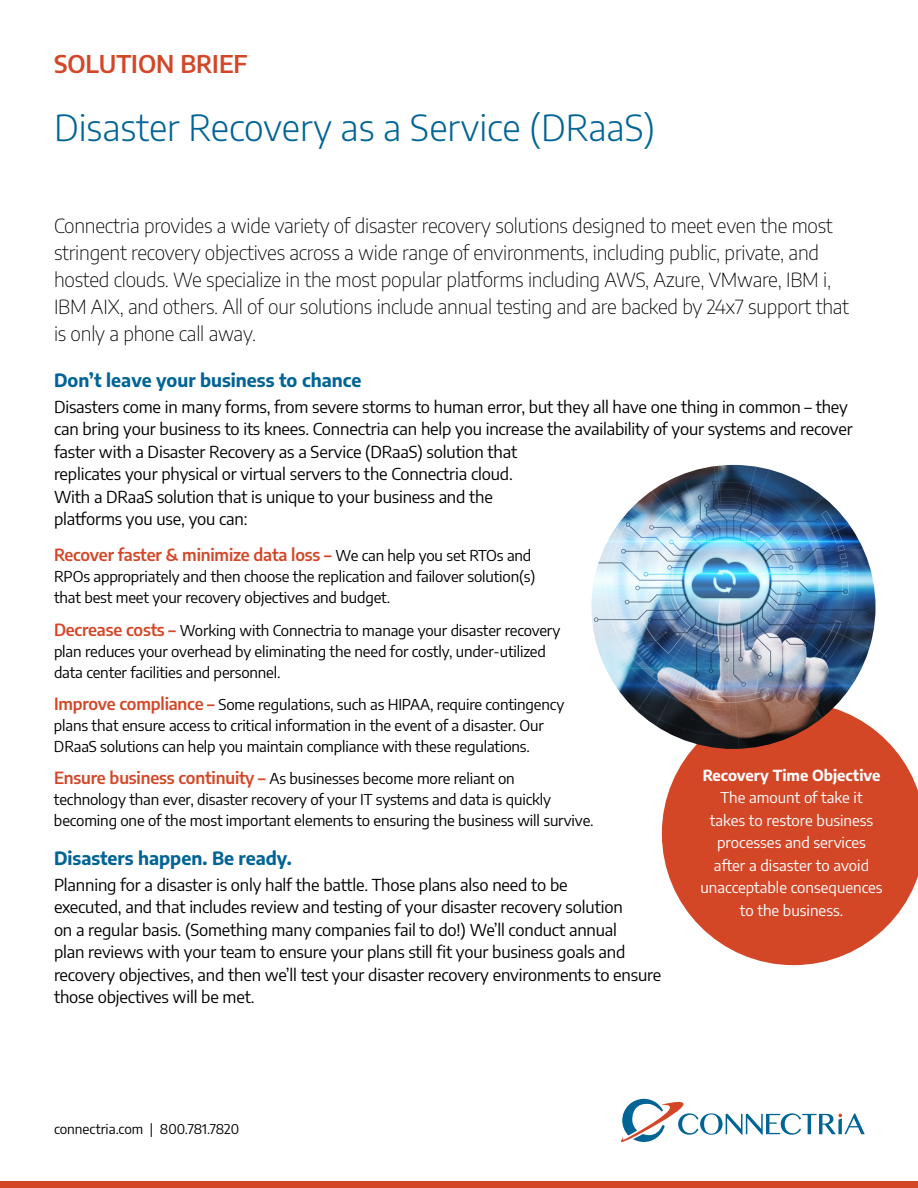
<style>
.page{position:relative;width:918px;height:1188px;background:#fff}
.page>*{position:absolute;margin:0;border:0;box-sizing:border-box;transform-origin:0 0}
.t1{font:300 36px "Encode Sans";color:#006495}
.t2{font:600 24px "Encode Sans";color:#d34727}
.t3{font:200 19.5px/27px "Encode Sans";letter-spacing:-.01em;color:#000}
.t4{font:700 18px "Encode Sans";color:#006495}
.t5{font:16.5px/22.5px "Encode Sans";letter-spacing:-.01em;color:#000}
.t6{font:600 16.5px "Encode Sans";letter-spacing:-.01em;color:#d34727}
.t7{font:15px/21px "Encode Sans";letter-spacing:-.01em;color:#000}
.t8{font:15px/22.5px "Encode Sans";color:#fff;text-align:center}
.t9{font:700 15px "Encode Sans";color:#fff}
.t10{font:13.5px "Encode Sans";color:#000}
.s1{font-weight:400;font-size:15px;color:#000}
.s2{font-weight:600;font-size:16.5px;color:#d34727}
</style>
<div class="page">
<div style="left:0;top:1181px;width:918px;height:7px;background:#d34727"></div>
<svg style="left:621px;top:1098px;width:244px;height:45px"></svg>
<svg style="left:662px;top:708px;width:256px;height:257px;fill:#d34727"></svg>
<img style="left:591px;top:465px;width:285px;height:284px;border-radius:142px">
<h2 class="t2" style="left:54px;top:46px;width:195px">SOLUTION BRIEF</h2>
<h1 class="t1" style="left:54px;top:103px;width:603px">Disaster Recovery as a Service (DRaaS)</h1>
<p class="t3" style="left:54px;top:211px;width:797px">Connectria provides a wide variety of disaster recovery solutions designed to meet even the most stringent recovery objectives across a wide range of environments, including public, private, and hosted clouds. We specialize in the most popular platforms including AWS, Azure, VMware, IBM i, IBM AIX, and others. All of our solutions include annual testing and are backed by 24x7 support that is only a phone call away.</p>
<p class="t4" style="left:54px;top:367px;width:309px">Don’t leave your business to chance</p>
<p class="t5" style="left:54px;top:395px;width:800px">Disasters come in many forms, from severe storms to human error, but they all have one thing in common – they can bring your business to its knees. Connectria can help you increase the availability of your systems and recover faster with a Disaster Recovery as a Service (DRaaS) solution that<br>replicates your physical or virtual servers to the Connectria cloud.<br>With a DRaaS solution that is unique to your business and the<br>platforms you use, you can:</p>
<p class="t6" style="left:54px;top:543px;width:479px">Recover faster &amp; minimize data loss – <span class="s1">We can help you set RTOs and</span></p>
<p class="t7" style="left:54px;top:566px;width:483px">RPOs appropriately and then choose the replication and failover solution(s) that best meet your recovery objectives and budget.</p>
<p class="t7" style="left:54px;top:619px;width:508px"><span class="s2">Decrease costs –</span> Working with Connectria to manage your disaster recovery plan reduces your overhead by eliminating the need for costly, under-utilized data center facilities and personnel.</p>
<p class="t7" style="left:54px;top:693px;width:512px"><span class="s2">Improve compliance –</span> Some regulations, such as HIPAA, require contingency plans that ensure access to critical information in the event of a disaster. Our<br>DRaaS solutions can help you maintain compliance with these regulations.</p>
<p class="t7" style="left:54px;top:767px;width:541px"><span class="s2">Ensure business continuity –</span> As businesses become more reliant on<br>technology than ever, disaster recovery of your IT systems and data is quickly becoming one of the most important elements to ensuring the business will survive.</p>
<p class="t4" style="left:54px;top:845px;width:239px">Disasters happen. Be ready.</p>
<p class="t5" style="left:54px;top:873px;width:609px">Planning for a disaster is only half the battle. Those plans also need to be<br>executed, and that includes review and testing of your disaster recovery solution<br>on a regular basis. (Something many companies fail to do!) We’ll conduct annual<br>plan reviews with your team to ensure your plans still fit your business goals and recovery objectives, and then we’ll test your disaster recovery environments to ensure those objectives will be met.</p>
<p class="t9" style="left:703px;top:764px;width:179px">Recovery Time Objective</p>
<p class="t8" style="left:701px;top:786px;width:184px">The amount of take it<br>takes to restore business processes and services after a disaster to avoid unacceptable consequences to the business.</p>
<p class="t10" style="left:54px;top:1120px;width:187px">connectria.com | 800.781.7820</p>
</div>
